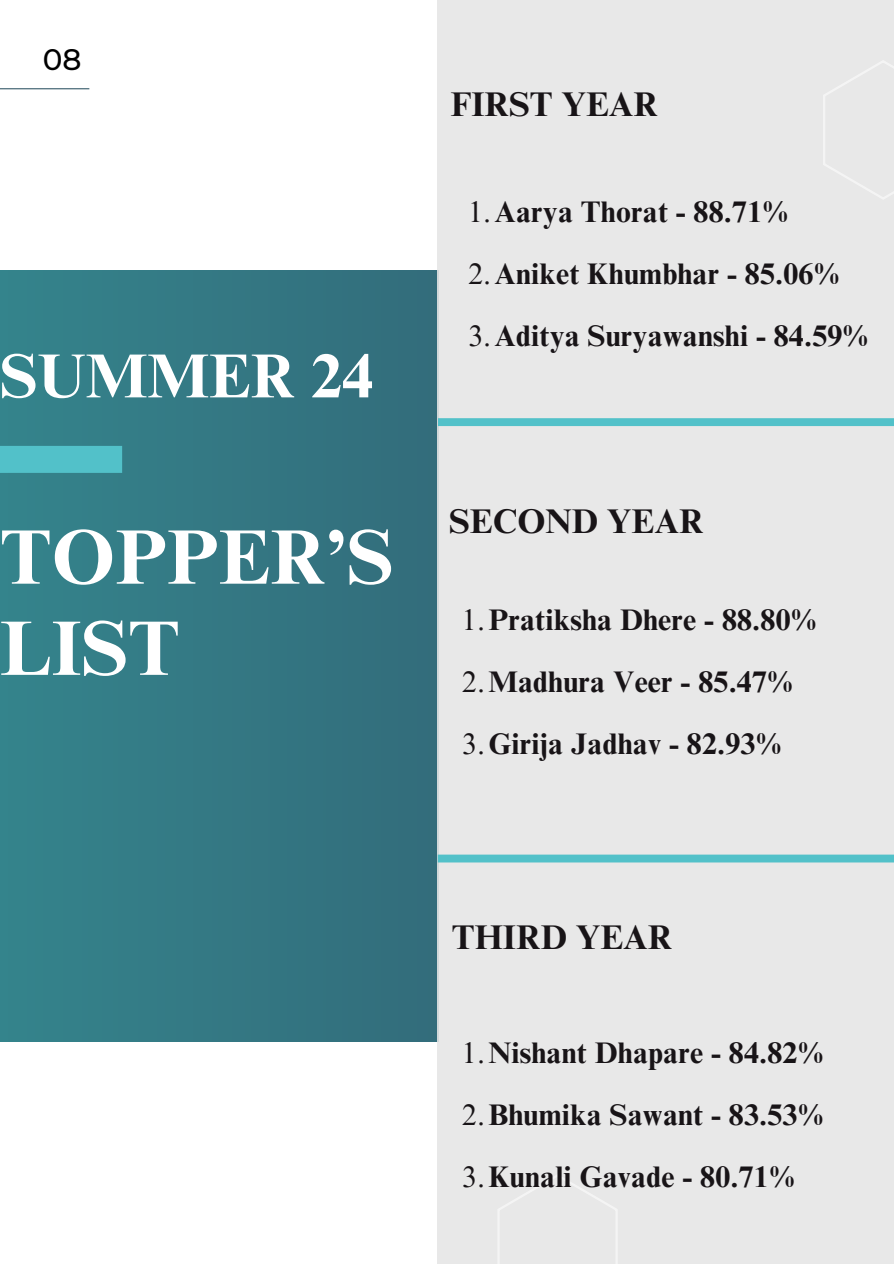
<style>
.page{position:relative;width:894px;height:1264px;background:#fff}
.page>*{position:absolute;margin:0;border:0;box-sizing:border-box;transform-origin:0 0}
.t1{font:700 77.4px/91.2px "Times NRMT Pro";color:#fff}
.t2{font:700 62.25px "Times NRMT Pro";color:#fff}
.t3{font:700 34.2px "Times NRMT Pro";color:#181417}
.t4{font:700 29.7px "Times NRMT Pro";letter-spacing:.01em;color:#181417}
.t5{font:500 29.55px "Montserrat";color:#000}
.s1{font-weight:400}
</style>
<div class="page">
<div style="left:0;top:270px;width:438px;height:771px;background:#347883"></div>
<div style="left:0;top:446px;width:122px;height:27px;background:#52c1c9"></div>
<hr style="left:0;top:88px;width:89px;height:1px;background:#365a69">
<div style="left:437px;top:0;width:456px;height:1263px;background:#e6e6e6"></div>
<div style="left:438px;top:418px;width:455px;height:8px;background:#52c1c9"></div>
<svg style="left:823px;top:60px;width:70px;height:139px"></svg>
<svg style="left:498px;top:1174px;width:119px;height:89px"></svg>
<div style="left:437px;top:854px;width:456px;height:8px;background:#52c1c9"></div>
<p class="t5" style="left:43px;top:41px;width:40px">08</p>
<h3 class="t2" style="left:0;top:353px;width:374px">SUMMER 24</h3>
<p class="t1" style="left:0;top:521px;width:395px">TOPPER’S<br>LIST</p>
<p class="t3" style="left:450px;top:91px;width:209px">FIRST YEAR</p>
<p class="t4" style="left:468px;top:201px;width:322px"><span class="s1">1.</span>Aarya Thorat - 88.71%</p>
<p class="t4" style="left:468px;top:263px;width:373px"><span class="s1">2.</span>Aniket Khumbhar - 85.06%</p>
<p class="t4" style="left:468px;top:325px;width:402px"><span class="s1">3.</span>Aditya Suryawanshi - 84.59%</p>
<p class="t3" style="left:449px;top:508px;width:256px">SECOND YEAR</p>
<p class="t4" style="left:462px;top:609px;width:356px"><span class="s1">1.</span>Pratiksha Dhere - 88.80%</p>
<p class="t4" style="left:462px;top:670px;width:333px"><span class="s1">2.</span>Madhura Veer - 85.47%</p>
<p class="t4" style="left:462px;top:732px;width:321px"><span class="s1">3.</span>Girija Jadhav - 82.93%</p>
<p class="t3" style="left:452px;top:924px;width:222px">THIRD YEAR</p>
<p class="t4" style="left:462px;top:1041px;width:363px"><span class="s1">1.</span>Nishant Dhapare - 84.82%</p>
<h3 class="t4" style="left:462px;top:1103px;width:363px"><span class="s1">2.</span>Bhumika Sawant - 83.53%</h3>
<p class="t4" style="left:462px;top:1165px;width:334px"><span class="s1">3.</span>Kunali Gavade - 80.71%</p>
</div>
